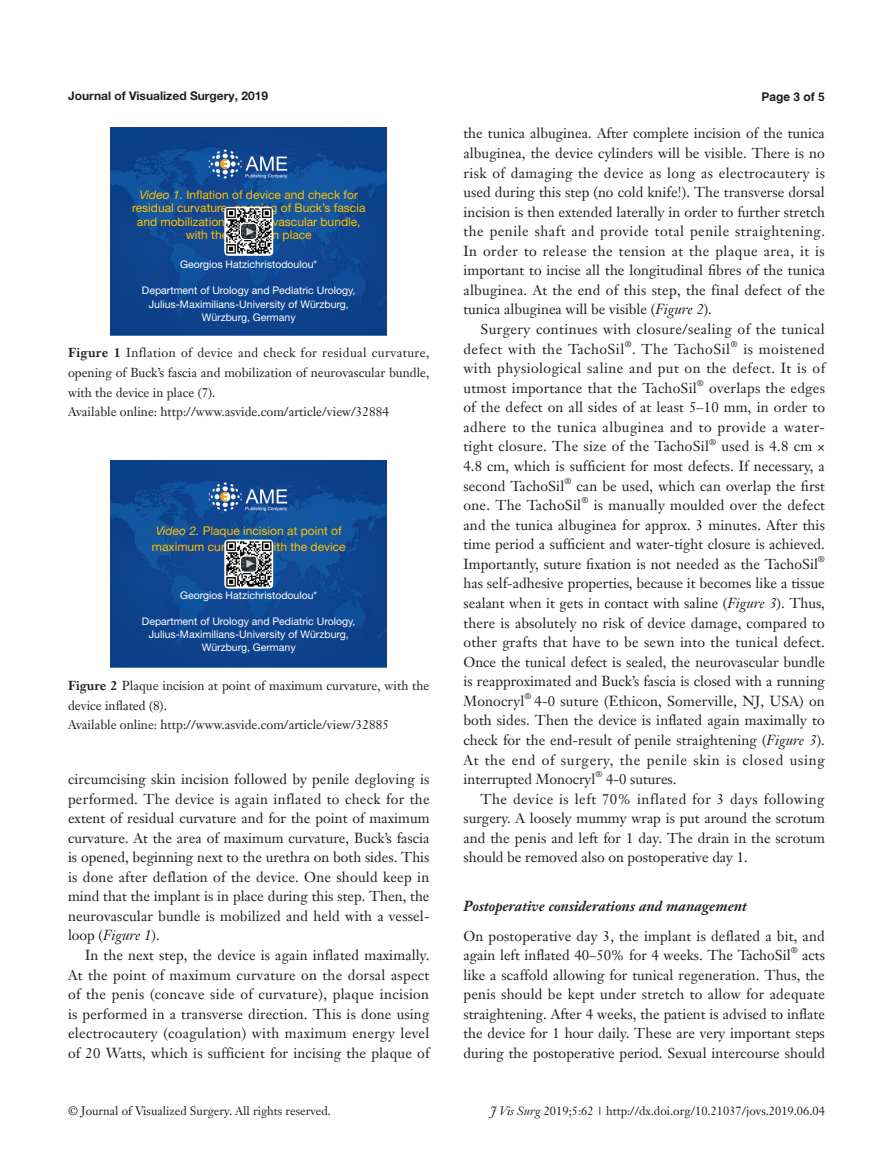
<style>
.page{position:relative;width:893px;height:1170px;background:#fff}
.page>*{position:absolute;margin:0;border:0;box-sizing:border-box;transform-origin:0 0}
.t1{font:14.25px/19.5px "Janson Text LT";letter-spacing:.01em;color:#231f20;text-align:justify}
.t2{font:14.25px/19.5px "Janson Text LT";letter-spacing:.03em;color:#231f20}
.t3{font:italic 700 14.25px "Janson Text LT";color:#231f20}
.t4{font:14.25px "Janson Text LT";letter-spacing:.035em;color:#231f20}
.t5{font:12.75px/19.5px "Janson Text LT";color:#231f20;text-align:justify}
.t6{font:12px/13.4px "Helvetica Neue LT Pro";color:#ffc000;text-align:center}
.t7{font:12px "Janson Text LT";color:#231f20}
.t8{font:700 12px "Helvetica Neue LT Pro";color:#231f20}
.t9{font:700 12px "Helvetica";color:#231f20}
.t10{font:11.55px "Times New Roman";color:#fff}
.t11{font:10.5px/13.2px "Helvetica Neue LT Pro";color:#fff;text-align:center}
.t12{font:8.25px "Janson Text LT";color:#231f20}
.s1{font-style:italic}
.s2{font-weight:700}
</style>
<div class="page">
<img style="left:111px;top:128px;width:276px;height:207px">
<svg style="left:224px;top:207px;width:49px;height:49px"></svg>
<img style="left:225px;top:208px;width:47px;height:47px">
<svg style="left:240px;top:223px;width:17px;height:16px"></svg>
<div style="left:240px;top:223px;width:17px;height:17px;border:1px solid #fff;border-radius:4px"></div>
<img style="left:111px;top:460px;width:276px;height:207px">
<svg style="left:224px;top:539px;width:49px;height:49px"></svg>
<img style="left:225px;top:540px;width:47px;height:47px">
<svg style="left:240px;top:556px;width:17px;height:16px"></svg>
<div style="left:240px;top:555px;width:17px;height:17px;border:1px solid #fff;border-radius:4px"></div>
<p class="t8" style="left:68px;top:88px;width:202px">Journal of Visualized Surgery, 2019</p>
<p class="t9" style="left:762px;top:89px;width:65px">Page 3 of 5</p>
<p class="t6" style="left:132px;top:187px;width:235px"><span class="s1">Video 1.</span> Inflation of device and check for residual curvature, opening of Buck’s fascia and mobilization of neurovascular bundle, with the device in place</p>
<p class="t11" style="left:180px;top:257px;width:139px">Georgios Hatzichristodoulou*</p>
<p class="t11" style="left:142px;top:284px;width:215px">Department of Urology and Pediatric Urology,<br>Julius-Maximilians-University of Würzburg,<br>Würzburg, Germany</p>
<p class="t10" style="left:259px;top:225px;width:13px;rotate:90deg">▲</p>
<p class="t5" style="left:68px;top:343px;width:363px"><span class="s2">Figure 1</span> Inflation of device and check for residual curvature, opening of Buck’s fascia and mobilization of neurovascular bundle, with the device in place (7).</p>
<p class="t5" style="left:68px;top:401px;width:322px">Available online: http://www.asvide.com/article/view/32884</p>
<p class="t6" style="left:152px;top:522px;width:195px;line-height:15.6px"><span class="s1">Video 2.</span> Plaque incision at point of maximum curvature, with the device</p>
<p class="t11" style="left:180px;top:588px;width:139px">Georgios Hatzichristodoulou*</p>
<p class="t11" style="left:142px;top:614px;width:215px">Department of Urology and Pediatric Urology,<br>Julius-Maximilians-University of Würzburg,<br>Würzburg, Germany</p>
<p class="t10" style="left:259px;top:558px;width:13px;rotate:90deg">▲</p>
<p class="t5" style="left:68px;top:676px;width:363px"><span class="s2">Figure 2</span> Plaque incision at point of maximum curvature, with the device inflated (8).</p>
<p class="t5" style="left:68px;top:715px;width:322px">Available online: http://www.asvide.com/article/view/32885</p>
<p class="t1" style="left:68px;top:769px;width:363px">circumcising skin incision followed by penile degloving is performed. The device is again inflated to check for the extent of residual curvature and for the point of maximum curvature. At the area of maximum curvature, Buck’s fascia is opened, beginning next to the urethra on both sides. This is done after deflation of the device. One should keep in mind that the implant is in place during this step. Then, the neurovascular bundle is mobilized and held with a vessel&shy;loop (<span class="s1">Figure 1</span>).</p>
<p class="t1" style="left:68px;top:945px;width:363px;text-indent:17px">In the next step, the device is again inflated maximally.<br>At the point of maximum curvature on the dorsal aspect of the penis (concave side of curvature), plaque incision is performed in a transverse direction. This is done using electrocautery (coagulation) with maximum energy level of 20 Watts, which is sufficient for incising the plaque of</p>
<p class="t1" style="left:463px;top:124px;width:363px">the tunica albuginea. After complete incision of the tunica albuginea, the device cylinders will be visible. There is no risk of damaging the device as long as electrocautery is used during this step (no cold knife!). The transverse dorsal incision is then extended laterally in order to further stretch the penile shaft and provide total penile straightening.<br>In order to release the tension at the plaque area, it is important to incise all the longitudinal fibres of the tunica albuginea. At the end of this step, the final defect of the tunica albuginea will be visible (<span class="s1">Figure 2</span>).</p>
<p class="t2" style="left:463px;top:319px;width:363px;text-indent:17px">Surgery continues with closure/sealing of the tunical defect with the TachoSil</p>
<p class="t12" style="left:625px;top:338px;width:8px">®</p>
<p class="t4" style="left:632px;top:339px;width:100px">. The TachoSil</p>
<p class="t12" style="left:731px;top:338px;width:8px">®</p>
<p class="t1" style="left:463px;top:339px;width:363px;text-indent:280px">is moistened with physiological saline and put on the defect. It is of utmost importance that the TachoSil</p>
<p class="t12" style="left:697px;top:378px;width:8px">®</p>
<p class="t1" style="left:463px;top:378px;width:363px;text-indent:246px">overlaps the edges of the defect on all sides of at least 5–10 mm, in order to adhere to the tunica albuginea and to provide a water&shy;tight closure. The size of the TachoSil</p>
<p class="t12" style="left:709px;top:436px;width:8px">®</p>
<p class="t1" style="left:463px;top:436px;width:363px;text-indent:258px">used is 4.8 cm × 4.8 cm, which is sufficient for most defects. If necessary, a second TachoSil</p>
<p class="t12" style="left:564px;top:475px;width:8px">®</p>
<p class="t1" style="left:463px;top:475px;width:363px;text-indent:113px">can be used, which can overlap the first one. The TachoSil</p>
<p class="t12" style="left:581px;top:495px;width:8px">®</p>
<p class="t1" style="left:463px;top:495px;width:363px;text-indent:130px">is manually moulded over the defect and the tunica albuginea for approx. 3 minutes. After this time period a sufficient and water-tight closure is achieved.<br>Importantly, suture fixation is not needed as the TachoSil</p>
<p class="t12" style="left:818px;top:554px;width:8px">®</p>
<p class="t1" style="left:463px;top:573px;width:363px">has self-adhesive properties, because it becomes like a tissue sealant when it gets in contact with saline (<span class="s1">Figure 3</span>). Thus, there is absolutely no risk of device damage, compared to other grafts that have to be sewn into the tunical defect.<br>Once the tunical defect is sealed, the neurovascular bundle is reapproximated and Buck’s fascia is closed with a running Monocryl</p>
<p class="t12" style="left:525px;top:690px;width:8px">®</p>
<p class="t1" style="left:463px;top:691px;width:363px;text-indent:71px">4-0 suture (Ethicon, Somerville, NJ, USA) on both sides. Then the device is inflated again maximally to check for the end-result of penile straightening (<span class="s1">Figure 3</span>).<br>At the end of surgery, the penile skin is closed using interrupted Monocryl</p>
<p class="t12" style="left:595px;top:769px;width:8px">®</p>
<p class="t1" style="left:606px;top:769px;width:72px">4-0 sutures.</p>
<p class="t1" style="left:463px;top:788px;width:363px;text-indent:17px">The device is left 70% inflated for 3 days following surgery. A loosely mummy wrap is put around the scrotum and the penis and left for 1 day. The drain in the scrotum should be removed also on postoperative day 1.</p>
<p class="t3" style="left:463px;top:897px;width:285px">Postoperative considerations and management</p>
<p class="t1" style="left:463px;top:925px;width:363px">On postoperative day 3, the implant is deflated a bit, and again left inflated 40–50% for 4 weeks. The TachoSil</p>
<p class="t12" style="left:791px;top:945px;width:8px">®</p>
<p class="t1" style="left:463px;top:945px;width:363px;text-indent:339px">acts like a scaffold allowing for tunical regeneration. Thus, the penis should be kept under stretch to allow for adequate straightening. After 4 weeks, the patient is advised to inflate the device for 1 hour daily. These are very important steps during the postoperative period. Sexual intercourse should</p>
<p class="t7" style="left:68px;top:1103px;width:264px">© Journal of Visualized Surgery. All rights reserved.</p>
<p class="t7" style="left:491px;top:1103px;width:336px"><span class="s1">J Vis Surg</span> 2019;5:62 | http://dx.doi.org/10.21037/jovs.2019.06.04</p>
</div>
